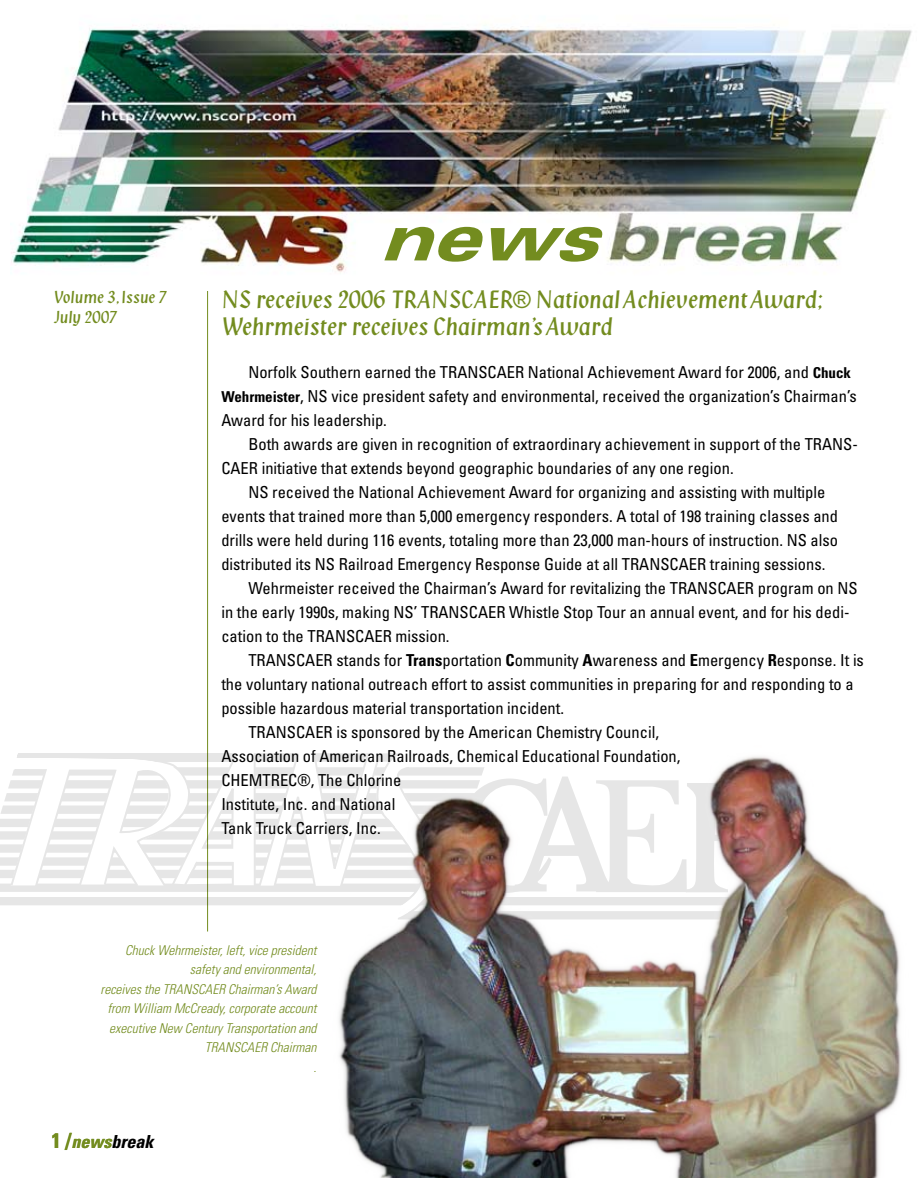
<style>
.page{position:relative;width:918px;height:1188px;background:#fff}
.page>*{position:absolute;margin:0;border:0;box-sizing:border-box;transform-origin:0 0}
.t1{font:italic 900 expanded 64.5px "Univers LT Std";color:#738c1f}
.t2{font:24px/27px "Klang MT Std";letter-spacing:-.005em;color:#738c1f}
.t3{font:italic 700 condensed 18px "Univers LT Std";color:#000}
.t4{font:condensed 16.5px/24px "Univers LT Std";color:#000}
.t5{font:16.5px/19.5px "Klang MT Std";color:#738c1f}
.t6{font:italic 300 condensed 13.5px/19.5px "Univers LT Std";color:#738c1f;text-align:right}
.s1{font-weight:700;font-size:15px}
.s2{font-weight:700}
.s3{font-style:normal;font-size:21px;color:#738c1f}
.s4{color:#738c1f}
</style>
<div class="page">
<hr style="left:207px;top:291px;width:1px;height:641px;background:#738c1f">
<svg style="left:9px;top:753px;width:321px;height:165px"></svg>
<img style="left:11px;top:26px;width:901px;height:247px">
<img style="left:330px;top:753px;width:572px;height:425px">
<p class="t5" style="left:54px;top:288px;width:114px">Volume 3,Issue 7<br>July 2007</p>
<h1 class="t1" style="left:379px;top:200px;width:230px">news</h1>
<h2 class="t2" style="left:221px;top:287px;width:603px">NS receives 2006 TRANSCAER® National Achievement Award;<br>Wehrmeister receives Chairman’s Award</h2>
<p class="t4" style="left:221px;top:360px;width:637px;text-indent:27px">Norfolk Southern earned the TRANSCAER National Achievement Award for 2006, and <span class="s1">Chuck<br>Wehrmeister</span>, NS vice president safety and environmental, received the organization’s Chairman’s<br>Award for his leadership.</p>
<p class="t4" style="left:248px;top:432px;width:611px">Both awards are given in recognition of extraordinary achievement in support of the TRANS-</p>
<p class="t4" style="left:221px;top:456px;width:514px">CAER initiative that extends beyond geographic boundaries of any one region.</p>
<p class="t4" style="left:248px;top:480px;width:579px">NS received the National Achievement Award for organizing and assisting with multiple</p>
<p class="t4" style="left:221px;top:504px;width:618px">events that trained more than 5,000 emergency responders. A total of 198 training classes and</p>
<p class="t4" style="left:221px;top:528px;width:618px">drills were held during 116 events, totaling more than 23,000 man-hours of instruction. NS also</p>
<p class="t4" style="left:221px;top:552px;width:605px">distributed its NS Railroad Emergency Response Guide at all TRANSCAER training sessions.</p>
<p class="t4" style="left:248px;top:576px;width:611px">Wehrmeister received the Chairman’s Award for revitalizing the TRANSCAER program on NS</p>
<p class="t4" style="left:221px;top:600px;width:630px">in the early 1990s, making NS’ TRANSCAER Whistle Stop Tour an annual event, and for his dedi-</p>
<p class="t4" style="left:221px;top:624px;width:230px">cation to the TRANSCAER mission.</p>
<p class="t4" style="left:248px;top:648px;width:617px">TRANSCAER stands for <span class="s2">Trans</span>portation <span class="s2">C</span>ommunity <span class="s2">A</span>wareness and <span class="s2">E</span>mergency <span class="s2">R</span>esponse. It is</p>
<p class="t4" style="left:221px;top:672px;width:634px">the voluntary national outreach effort to assist communities in preparing for and responding to a</p>
<p class="t4" style="left:221px;top:696px;width:344px">possible hazardous material transportation incident.</p>
<p class="t4" style="left:248px;top:720px;width:412px">TRANSCAER is sponsored by the American Chemistry Council,</p>
<p class="t4" style="left:221px;top:744px;width:461px">Association of American Railroads, Chemical Educational Foundation,</p>
<p class="t4" style="left:221px;top:768px;width:182px">CHEMTREC®, The Chlorine</p>
<p class="t4" style="left:221px;top:792px;width:176px">Institute, Inc. and National</p>
<p class="t4" style="left:221px;top:816px;width:161px">Tank Truck Carriers, Inc.</p>
<p class="t6" style="left:101px;top:940px;width:217px">Chuck Wehrmeister, left, vice president safety and environmental,<br>receives the TRANSCAER Chairman’s Award from William McCready, corporate account executive New Century Transportation and<br>TRANSCAER Chairman<br>.</p>
<p class="t3" style="left:52px;top:1131px;width:103px"><span class="s3">1 /</span><span class="s4">news</span>break</p>
</div>
